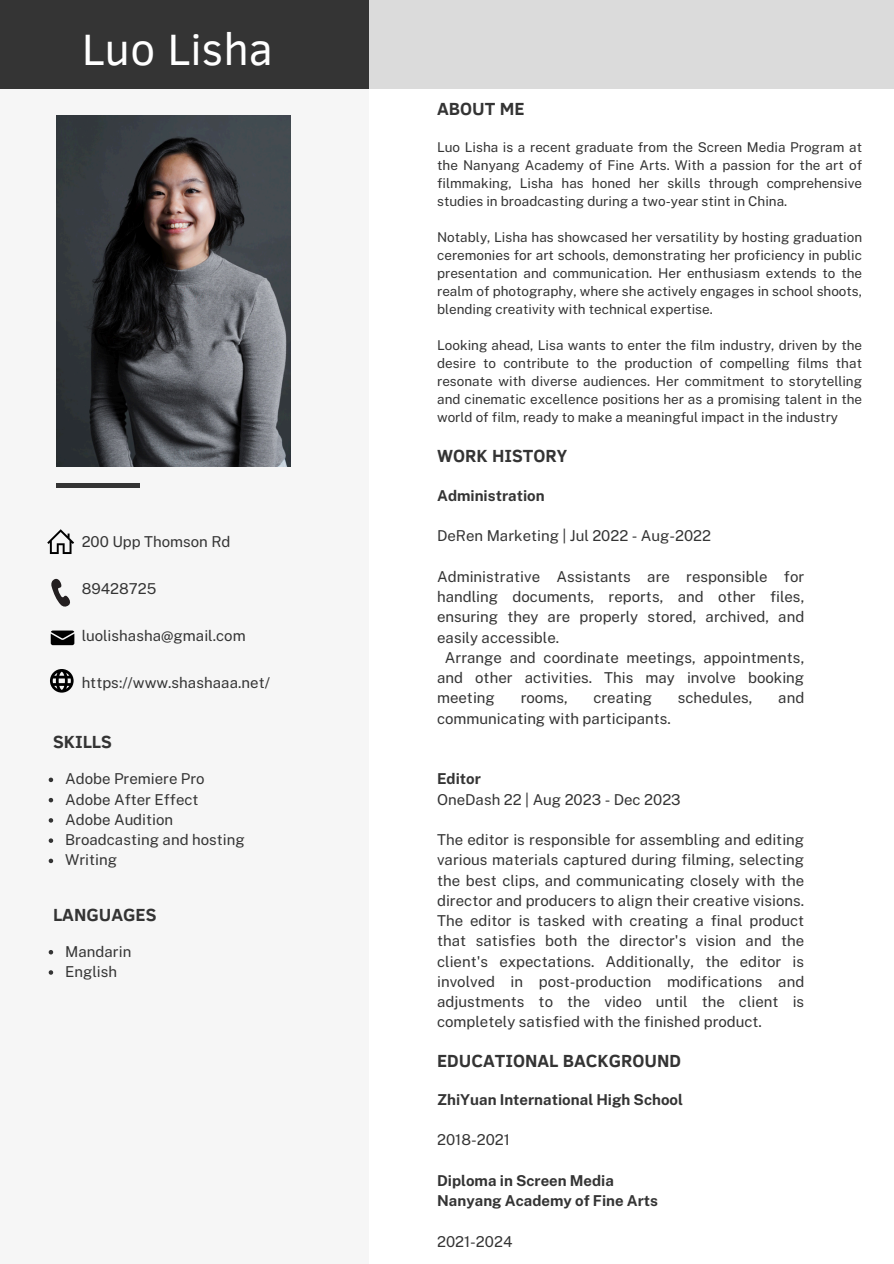
<style>
.page{position:relative;width:894px;height:1264px;background:#fff}
.page>*{position:absolute;margin:0;border:0;box-sizing:border-box;transform-origin:0 0}
.t1{font:45px "Clear Sans";color:#fff}
.t2{font:700 18px "Clear Sans";color:#343434}
.t3{font:15px/20.2px "Public Sans";color:#343434}
.t4{font:700 15px/20.2px "Public Sans";color:#343434}
.t5{font:13.5px/18px "Public Sans";color:#343434;text-align:justify}
.s1{font-weight:700}
</style>
<div class="page">
<div style="left:369px;top:0;width:524px;height:89px;background:#dbdbdb"></div>
<div style="left:0;top:0;width:369px;height:89px;background:#343434"></div>
<div style="left:0;top:89px;width:369px;height:1174px;background:#f6f6f6"></div>
<hr style="left:56px;top:483px;width:83px;height:4px;background:#343434">
<img style="left:56px;top:115px;width:234px;height:351px">
<svg style="left:51px;top:578px;width:19px;height:29px"></svg>
<svg style="left:47px;top:529px;width:27px;height:25px"></svg>
<svg style="left:51px;top:630px;width:23px;height:15px"></svg>
<svg style="left:50px;top:669px;width:24px;height:23px"></svg>
<svg style="left:49px;top:777px;width:4px;height:5px"></svg>
<svg style="left:49px;top:797px;width:4px;height:5px"></svg>
<svg style="left:49px;top:818px;width:4px;height:4px"></svg>
<svg style="left:49px;top:838px;width:4px;height:4px"></svg>
<svg style="left:49px;top:858px;width:4px;height:5px"></svg>
<svg style="left:49px;top:950px;width:4px;height:4px"></svg>
<svg style="left:49px;top:970px;width:4px;height:4px"></svg>
<p class="t1" style="left:82px;top:16px;width:193px">Luo Lisha</p>
<p class="t3" style="left:82px;top:531px;width:150px">200 Upp Thomson Rd</p>
<p class="t3" style="left:82px;top:578px;width:76px">89428725</p>
<p class="t3" style="left:82px;top:625px;width:165px">luolishasha@gmail.com</p>
<p class="t3" style="left:82px;top:673px;width:190px">https://www.shashaaa.net/</p>
<p class="t2" style="left:53px;top:728px;width:60px">SKILLS</p>
<p class="t3" style="left:65px;top:768px;width:141px">Adobe Premiere Pro</p>
<p class="t3" style="left:65px;top:789px;width:135px">Adobe After Effect</p>
<h2 class="t3" style="left:65px;top:809px;width:109px">Adobe Audition</h2>
<h3 class="t3" style="left:65px;top:829px;width:181px">Broadcasting and hosting</h3>
<h4 class="t3" style="left:65px;top:849px;width:53px">Writing</h4>
<h4 class="t2" style="left:53px;top:901px;width:105px">LANGUAGES</h4>
<h4 class="t3" style="left:65px;top:941px;width:68px">Mandarin</h4>
<h4 class="t3" style="left:65px;top:961px;width:53px">English</h4>
<h2 class="t2" style="left:437px;top:95px;width:89px">ABOUT ME</h2>
<h4 class="t5" style="left:437px;top:138px;width:426px">Luo Lisha is a recent graduate from the Screen Media Program at the Nanyang Academy of Fine Arts. With a passion for the art of filmmaking, Lisha has honed her skills through comprehensive studies in broadcasting during a two-year stint in China.</h4>
<h4 class="t5" style="left:437px;top:228px;width:426px">Notably, Lisha has showcased her versatility by hosting graduation ceremonies for art schools, demonstrating her proficiency in public presentation and communication. Her enthusiasm extends to the realm of photography, where she actively engages in school shoots, blending creativity with technical expertise.</h4>
<h4 class="t5" style="left:437px;top:336px;width:426px">Looking ahead, Lisa wants to enter the film industry, driven by the desire to contribute to the production of compelling films that resonate with diverse audiences. Her commitment to storytelling and cinematic excellence positions her as a promising talent in the world of film, ready to make a meaningful impact in the industry</h4>
<p class="t2" style="left:437px;top:442px;width:132px">WORK HISTORY</p>
<h4 class="t4" style="left:437px;top:485px;width:109px">Administration</h4>
<h2 class="t3" style="left:437px;top:525px;width:275px">DeRen Marketing | Jul 2022 - Aug-2022</h2>
<p class="t3" style="left:437px;top:566px;width:368px">Administrative Assistants are responsible for</p>
<p class="t3" style="left:437px;top:586px;width:368px">handling documents, reports, and other files,</p>
<p class="t3" style="left:437px;top:606px;width:368px">ensuring they are properly stored, archived, and</p>
<p class="t3" style="left:437px;top:627px;width:123px">easily accessible.</p>
<p class="t3" style="left:444px;top:647px;width:361px">Arrange and coordinate meetings, appointments,</p>
<p class="t3" style="left:437px;top:667px;width:368px">and other activities. This may involve booking</p>
<p class="t3" style="left:437px;top:687px;width:59px">meeting</p>
<p class="t3" style="left:520px;top:687px;width:48px">rooms,</p>
<p class="t3" style="left:593px;top:687px;width:60px">creating</p>
<p class="t3" style="left:677px;top:687px;width:76px">schedules,</p>
<p class="t3" style="left:778px;top:687px;width:28px">and</p>
<p class="t3" style="left:437px;top:708px;width:235px">communicating with participants.</p>
<p class="t3" style="left:437px;top:768px;width:245px"><span class="s1">Editor<br></span>OneDash 22 | Aug 2023 - Dec 2023</p>
<p class="t3" style="left:437px;top:829px;width:368px;text-align:justify">The editor is responsible for assembling and editing various materials captured during filming, selecting the best clips, and communicating closely with the director and producers to align their creative visions.<br>The editor is tasked with creating a final product that satisfies both the director's vision and the client's expectations. Additionally, the editor is involved in post-production modifications and adjustments to the video until the client is completely satisfied with the finished product.</p>
<h2 class="t2" style="left:437px;top:1047px;width:245px">EDUCATIONAL BACKGROUND</h2>
<p class="t4" style="left:437px;top:1089px;width:247px">ZhiYuan International High School</p>
<h2 class="t3" style="left:437px;top:1129px;width:74px">2018-2021</h2>
<p class="t4" style="left:437px;top:1170px;width:222px">Diploma in Screen Media<br>Nanyang Academy of Fine Arts</p>
<p class="t3" style="left:437px;top:1230px;width:77px">2021-2024</p>
</div>
